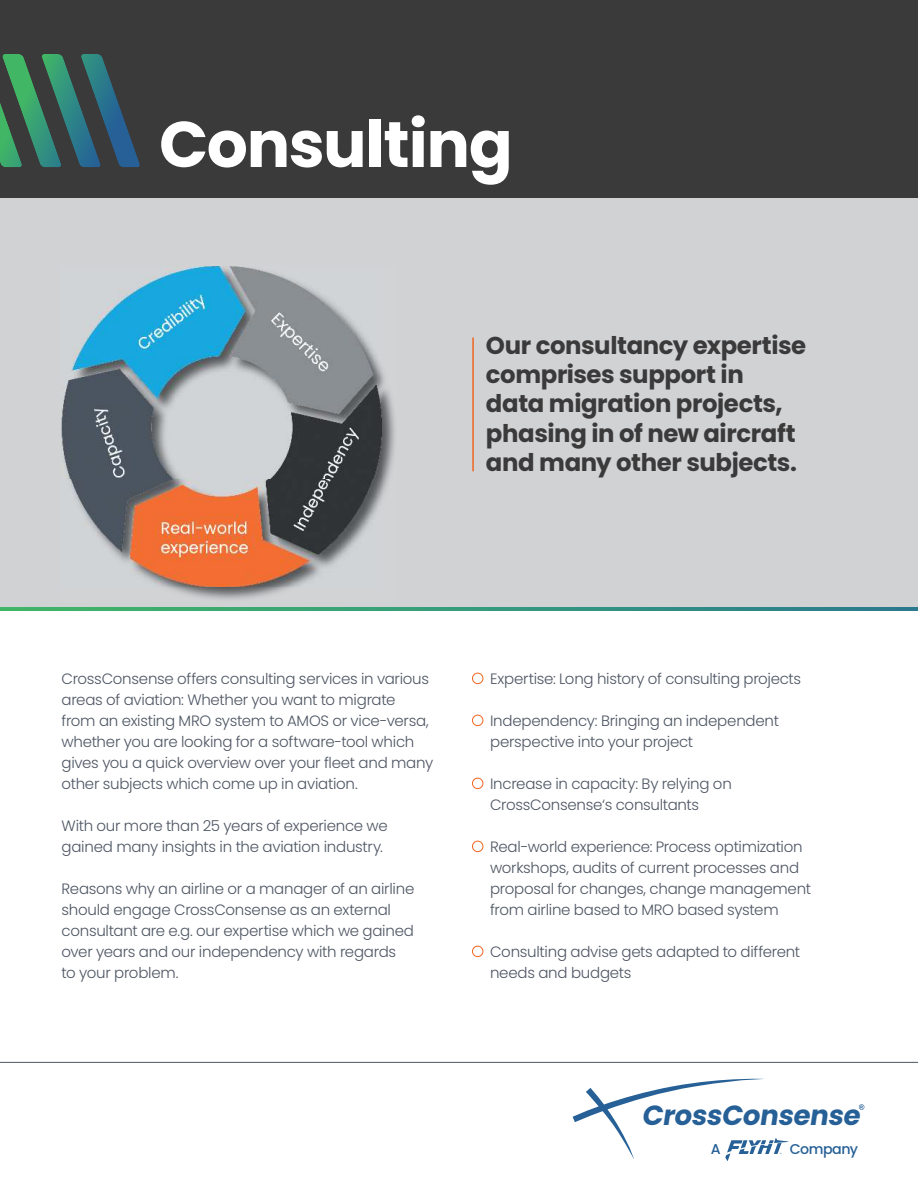
<style>
.page{position:relative;width:918px;height:1188px;background:#fff}
.page>*{position:absolute;margin:0;border:0;box-sizing:border-box;transform-origin:0 0}
.t1{font:700 64.5px "Poppins";letter-spacing:-.02em;color:#fff}
.t2{font:italic 700 27.6px "Poppins";color:#266096}
.t3{font:700 24.45px/29.2px "Poppins";letter-spacing:-.015em;color:#3b3a3b}
.t4{font:300 15px/21px "Poppins";letter-spacing:-.015em;color:#4e5663}
.t5{font:500 14.25px "Poppins";letter-spacing:-.035em;color:#266096}
</style>
<div class="page">
<div style="left:0;top:0;width:918px;height:198px;background:#3b3a3b"></div>
<div style="left:0;top:198px;width:918px;height:409px;background:#d1d2d4"></div>
<img style="left:0;top:103px;width:2px;height:62px">
<img style="left:2px;top:54px;width:40px;height:113px">
<img style="left:42px;top:54px;width:39px;height:113px">
<img style="left:81px;top:54px;width:59px;height:113px">
<img style="left:0;top:607px;width:918px;height:3px">
<hr style="left:0;top:1062px;width:918px;height:1px;background:#4e5663">
<svg style="left:859px;top:1104px;width:5px;height:6px"></svg>
<svg style="left:573px;top:1078px;width:215px;height:83px"></svg>
<hr style="left:472px;top:337px;width:2px;height:134px;background:#f16521">
<img style="left:61px;top:368px;width:334px;height:231px">
<img style="left:62px;top:266px;width:319px;height:321px">
<div style="left:472px;top:673px;width:11px;height:11px;border:1px solid #f16521;border-radius:50%"></div>
<div style="left:472px;top:715px;width:11px;height:11px;border:1px solid #f16521;border-radius:50%"></div>
<div style="left:472px;top:778px;width:11px;height:11px;border:1px solid #f16521;border-radius:50%"></div>
<div style="left:472px;top:841px;width:11px;height:11px;border:1px solid #f16521;border-radius:50%"></div>
<div style="left:472px;top:946px;width:11px;height:11px;border:1px solid #f16521;border-radius:50%"></div>
<h1 class="t1" style="left:159px;top:115px;width:355px">Consulting</h1>
<h3 class="t3" style="left:486px;top:333px;width:322px">Our consultancy expertise comprises support in data migration projects, phasing in of new aircraft and many other subjects.</h3>
<p class="t4" style="left:62px;top:669px;width:373px">CrossConsense offers consulting services in various areas of aviation: Whether you want to migrate from an existing MRO system to AMOS or vice-versa, whether you are looking for a software-tool which gives you a quick overview over your fleet and many other subjects which come up in aviation.</p>
<p class="t4" style="left:62px;top:816px;width:328px">With our more than 25 years of experience we gained many insights in the aviation industry.</p>
<p class="t4" style="left:62px;top:879px;width:354px">Reasons why an airline or a manager of an airline should engage CrossConsense as an external consultant are e.g. our expertise which we gained over years and our independency with regards<br>to your problem.</p>
<p class="t4" style="left:490px;top:669px;width:313px">Expertise: Long history of consulting projects</p>
<p class="t4" style="left:490px;top:711px;width:290px">Independency: Bringing an independent perspective into your project</p>
<p class="t4" style="left:490px;top:774px;width:243px">Increase in capacity: By relying on<br>CrossConsense‘s consultants</p>
<p class="t4" style="left:490px;top:837px;width:323px">Real-world experience: Process optimization workshops, audits of current processes and proposal for changes, change management from airline based to MRO based system</p>
<p class="t4" style="left:490px;top:942px;width:312px">Consulting advise gets adapted to different needs and budgets</p>
<h2 class="t2" style="left:641px;top:1100px;width:223px">CrossConsense</h2>
<p class="t5" style="left:711px;top:1144px;width:11px">A</p>
<p class="t5" style="left:790px;top:1144px;width:70px">Company</p>
</div>
